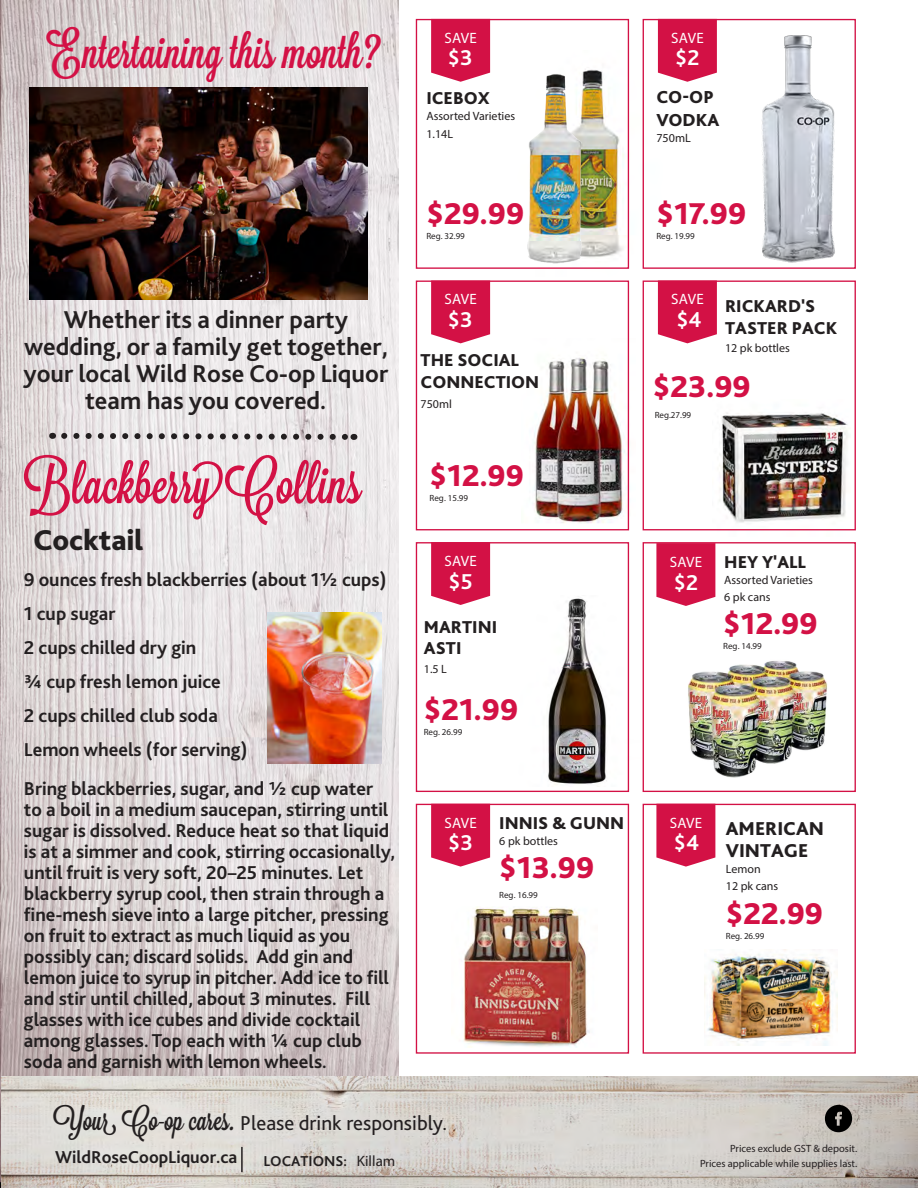
<style>
.page{position:relative;width:918px;height:1188px;background:#fff}
.page>*{position:absolute;margin:0;border:0;box-sizing:border-box;transform-origin:0 0}
.Reg_page_1{font:54px "Lavanderia Sturdy";color:#d31145}
.Reg_page_1-2{font:46.5px "Lavanderia Sturdy";color:#d31145}
.Price_page_2{font:800 31.5px "Bliss 2";color:#d31145}
.Reg_page_2{font:800 31.5px "Bliss 2";color:#d31145}
.Reg_page_1-3{font:800 30px "Bliss 2";color:#231f20}
.Reg_page_1-4{font:700 25.5px/27px "Bliss 2";color:#231f20;text-align:center}
.Price_on_pink_label{font:700 22.5px "Bliss 2";color:#fff}
.t1{font:21px "Bliss 2";color:#231f20}
.Reg_page_1-5{font:700 19.5px/21px "Bliss 2";color:#231f20}
.Product_name_page_2{font:800 19.5px/22.4px "Bliss 2";color:#231f20}
.Product_name_page_2-2{font:800 18.15px/22.8px "Bliss 2";color:#231f20}
.Product_name_page_2-3{font:800 18px/22.2px "Bliss 2";color:#231f20}
.t2{font:700 18px "Bliss 2";color:#231f20}
.Product_description{font:800 18px/21.8px "Bliss 2";color:#231f20}
.Reg_page_2-2{font:800 18px "Bliss 2";color:#231f20}
.Save_-_text_on_label{font:15px "Myriad Pro";letter-spacing:.02em;color:#fff}
.t3{font:700 15px "Bliss 2";color:#231f20}
.Product_description-2{font:12.15px "Myriad Pro";color:#231f20}
.Product_description-3{font:12px "Myriad Pro";color:#231f20}
.Reg_page_2-3{font:12px "Myriad Pro";color:#231f20}
.t4{font:10.5px "Myriad Pro";color:#231f20}
.Reg_page_2-4{font:9px "Myriad Pro";color:#231f20}
.s1{font-family:"Lavanderia Sturdy";font-size:28.5px}
.s2{font-family:"Myriad Pro";font-weight:400}
</style>
<div class="page">
<img style="left:548px;top:596px;width:82px;height:190px">
<img style="left:713px;top:412px;width:137px;height:119px">
<img style="left:521px;top:339px;width:109px;height:205px">
<img style="left:629px;top:51px;width:29px;height:218px">
<div style="left:643px;top:804px;width:213px;height:250px;border:1px solid #d31145"></div>
<div style="left:643px;top:542px;width:213px;height:250px;border:1px solid #d31145"></div>
<div style="left:416px;top:542px;width:213px;height:250px;border:1px solid #d31145"></div>
<img style="left:0;top:0;width:399px;height:1188px">
<img style="left:2px;top:1077px;width:916px;height:111px">
<hr style="left:241px;top:1147px;width:2px;height:25px;background:#231f20">
<svg style="left:825px;top:1105px;width:27px;height:27px"></svg>
<svg style="left:658px;top:21px;width:59px;height:61px;background:#d62453"></svg>
<div style="left:643px;top:19px;width:213px;height:250px;border:1px solid #d31145"></div>
<svg style="left:431px;top:283px;width:59px;height:60px;background:#d62252"></svg>
<div style="left:416px;top:281px;width:213px;height:249px;border:1px solid #d31145"></div>
<svg style="left:658px;top:283px;width:59px;height:60px;background:#d62152"></svg>
<div style="left:643px;top:281px;width:213px;height:249px;border:1px solid #d31145"></div>
<svg style="left:431px;top:542px;width:59px;height:63px;background:#d62252"></svg>
<svg style="left:656px;top:804px;width:59px;height:63px;background:#d62554"></svg>
<div style="left:416px;top:804px;width:213px;height:250px;border:1px solid #d31145"></div>
<svg style="left:52px;top:430px;width:302px;height:13px;background:#c4c0c1"></svg>
<svg style="left:431px;top:19px;width:59px;height:63px;background:#d51d4e"></svg>
<svg style="left:431px;top:804px;width:59px;height:63px;background:#d62454"></svg>
<svg style="left:656px;top:543px;width:59px;height:63px;background:#d62453"></svg>
<img style="left:30px;top:87px;width:337px;height:213px">
<img style="left:471px;top:57px;width:168px;height:212px">
<img style="left:723px;top:30px;width:133px;height:239px">
<img style="left:688px;top:661px;width:140px;height:117px">
<img style="left:463px;top:906px;width:127px;height:141px">
<img style="left:704px;top:949px;width:134px;height:97px">
<img style="left:268px;top:612px;width:113px;height:152px">
<p class="Reg_page_1-2" style="left:46px;top:25px;width:331px">Entertaining this month?</p>
<p class="Reg_page_1-4" style="left:24px;top:306px;width:366px">Whether its a dinner party wedding, or a family get together, your local Wild Rose Co-op Liquor team has you covered.</p>
<p class="Reg_page_1" style="left:24px;top:453px;width:339px">BlackberryCollins</p>
<p class="Reg_page_1-3" style="left:33px;top:522px;width:112px">Cocktail</p>
<p class="Reg_page_1-5" style="left:24px;top:569px;width:364px">9 ounces fresh blackberries (about 1½ cups)</p>
<p class="Reg_page_1-5" style="left:24px;top:603px;width:93px">1 cup sugar</p>
<p class="Reg_page_1-5" style="left:24px;top:637px;width:174px">2 cups chilled dry gin</p>
<p class="Reg_page_1-5" style="left:24px;top:671px;width:198px">¾ cup fresh lemon juice</p>
<p class="Reg_page_1-5" style="left:24px;top:705px;width:196px">2 cups chilled club soda</p>
<p class="Reg_page_1-5" style="left:24px;top:739px;width:225px">Lemon wheels (for serving)</p>
<p class="Reg_page_1-5" style="left:24px;top:778px;width:373px">Bring blackberries, sugar, and ½ cup water to a boil in a medium saucepan, stirring until sugar is dissolved. Reduce heat so that liquid is at a simmer and cook, stirring occasionally, until fruit is very soft, 20–25 minutes. Let blackberry syrup cool, then strain through a fine-mesh sieve into a large pitcher, pressing on fruit to extract as much liquid as you possibly can; discard solids. Add gin and lemon juice to syrup in pitcher. Add ice to fill and stir until chilled, about 3 minutes. Fill glasses with ice cubes and divide cocktail among glasses. Top each with ¼ cup club soda and garnish with lemon wheels.</p>
<p class="Save_-_text_on_label" style="left:444px;top:29px;width:34px">SAVE</p>
<p class="Price_on_pink_label" style="left:448px;top:44px;width:26px">$3</p>
<p class="Product_name_page_2-3" style="left:426px;top:87px;width:65px">ICEBOX</p>
<p class="Product_description-3" style="left:426px;top:109px;width:90px">Assorted Varieties</p>
<p class="Product_description-3" style="left:426px;top:127px;width:28px">1.14L</p>
<p class="Price_page_2" style="left:426px;top:194px;width:100px">$29.99</p>
<p class="Reg_page_2-4" style="left:426px;top:231px;width:40px">Reg. 32.99</p>
<p class="Save_-_text_on_label" style="left:444px;top:290px;width:34px">SAVE</p>
<p class="Price_on_pink_label" style="left:448px;top:306px;width:26px">$3</p>
<p class="Product_name_page_2-3" style="left:421px;top:349px;width:120px">THE SOCIAL<br>CONNECTION</p>
<p class="Product_description-3" style="left:421px;top:396px;width:33px">750ml</p>
<p class="Price_page_2" style="left:430px;top:456px;width:96px">$12.99</p>
<p class="Reg_page_2-4" style="left:430px;top:492px;width:40px">Reg. 15.99</p>
<p class="Save_-_text_on_label" style="left:444px;top:552px;width:34px">SAVE</p>
<p class="Price_on_pink_label" style="left:449px;top:567px;width:26px">$5</p>
<p class="Product_name_page_2-3" style="left:424px;top:616px;width:75px;line-height:21.8px">MARTINI<br>ASTI</p>
<p class="Product_description-3" style="left:424px;top:661px;width:25px">1.5 L</p>
<p class="Price_page_2" style="left:424px;top:690px;width:96px">$21.99</p>
<p class="Reg_page_2-4" style="left:424px;top:727px;width:40px">Reg. 26.99</p>
<p class="Save_-_text_on_label" style="left:444px;top:813px;width:34px">SAVE</p>
<p class="Price_on_pink_label" style="left:448px;top:829px;width:26px">$3</p>
<p class="Reg_page_2-2" style="left:499px;top:812px;width:126px">INNIS &amp; GUNN</p>
<p class="Reg_page_2-3" style="left:499px;top:834px;width:60px">6 pk bottles</p>
<p class="Reg_page_2" style="left:499px;top:848px;width:97px">$13.99</p>
<p class="Reg_page_2-4" style="left:499px;top:890px;width:40px">Reg. 16.99</p>
<p class="t1" style="left:54px;top:1110px;width:395px"><span class="s1">Your Co-op cares.</span> Please drink responsibly.</p>
<p class="t2" style="left:55px;top:1146px;width:184px">WildRoseCoopLiquor.ca</p>
<p class="t3" style="left:263px;top:1152px;width:134px">LOCATIONS: <span class="s2">Killam</span></p>
<p class="Save_-_text_on_label" style="left:671px;top:29px;width:34px">SAVE</p>
<p class="Price_on_pink_label" style="left:675px;top:44px;width:26px">$2</p>
<p class="Product_name_page_2-2" style="left:656px;top:86px;width:65px">CO-OP<br>VODKA</p>
<p class="Product_description-2" style="left:656px;top:131px;width:36px">750mL</p>
<p class="Price_page_2" style="left:656px;top:194px;width:91px">$17.99</p>
<p class="Reg_page_2-4" style="left:656px;top:231px;width:40px">Reg. 19.99</p>
<p class="Save_-_text_on_label" style="left:671px;top:290px;width:34px">SAVE</p>
<p class="Price_on_pink_label" style="left:676px;top:306px;width:27px">$4</p>
<p class="Product_description" style="left:725px;top:295px;width:114px">RICKARD'S<br>TASTER PACK</p>
<p class="Product_description-3" style="left:725px;top:340px;width:66px">12 pk bottles</p>
<p class="Price_page_2" style="left:653px;top:367px;width:99px">$23.99</p>
<p class="Reg_page_2-4" style="left:655px;top:409px;width:38px">Reg.27.99</p>
<p class="Save_-_text_on_label" style="left:670px;top:553px;width:34px">SAVE</p>
<p class="Price_on_pink_label" style="left:674px;top:568px;width:26px">$2</p>
<p class="Product_name_page_2-3" style="left:724px;top:551px;width:83px">HEY Y'ALL</p>
<p class="Product_description-3" style="left:724px;top:573px;width:90px">Assorted Varieties</p>
<p class="Product_description-3" style="left:724px;top:589px;width:48px">6 pk cans</p>
<p class="Price_page_2" style="left:723px;top:604px;width:96px">$12.99</p>
<p class="Reg_page_2-4" style="left:723px;top:641px;width:40px">Reg. 14.99</p>
<p class="Save_-_text_on_label" style="left:670px;top:813px;width:34px">SAVE</p>
<p class="Price_on_pink_label" style="left:674px;top:829px;width:27px">$4</p>
<p class="Product_name_page_2" style="left:726px;top:817px;width:100px">AMERICAN<br>VINTAGE</p>
<p class="Product_description-3" style="left:726px;top:862px;width:36px">Lemon</p>
<p class="Product_description-3" style="left:726px;top:879px;width:54px">12 pk cans</p>
<p class="Price_page_2" style="left:726px;top:894px;width:99px">$22.99</p>
<p class="Reg_page_2-4" style="left:726px;top:930px;width:40px">Reg. 26.99</p>
<p class="t4" style="left:730px;top:1142px;width:129px">Prices exclude GST &amp; deposit.</p>
<p class="t4" style="left:700px;top:1157px;width:159px">Prices applicable while supplies last.</p>
</div>
